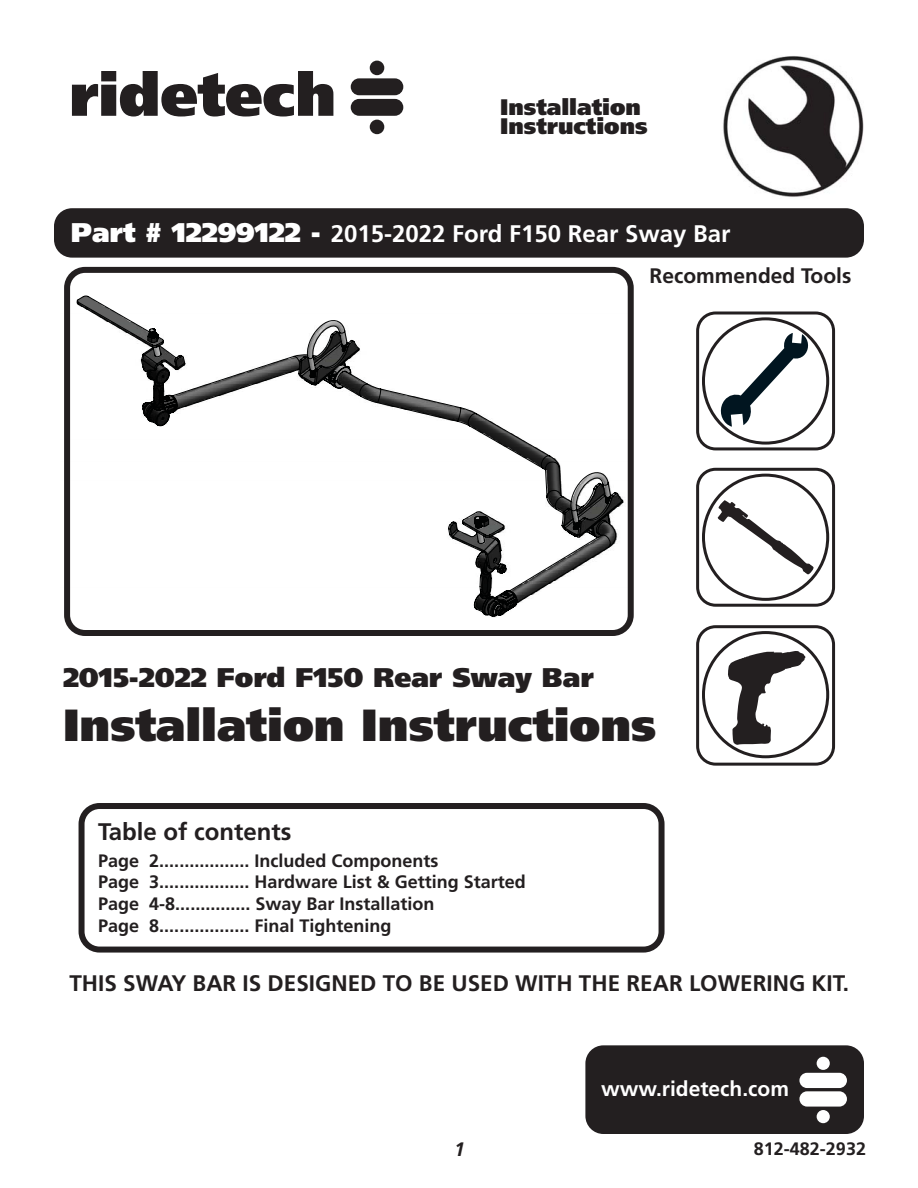
<style>
.page{position:relative;width:918px;height:1188px;background:#fff}
.page>*{position:absolute;margin:0;border:0;box-sizing:border-box;transform-origin:0 0}
.t1{font:900 45px "Frutiger LT Pro";color:#231f20}
.t2{font:900 27px "Frutiger LT Pro";color:#231f20}
.t3{font:700 24px "Frutiger LT Pro";color:#fff}
.t4{font:700 24px "Frutiger LT Pro";color:#231f20}
.t5{font:700 22.5px "Frutiger LT Pro";color:#231f20}
.t6{font:900 22.5px/19.5px "Frutiger LT Pro";color:#231f20}
.t7{font:700 21px "Frutiger LT Pro";color:#231f20}
.t8{font:700 21px "Frutiger LT Pro";color:#fff}
.t9{font:italic 700 19.5px "Frutiger LT Pro";color:#231f20}
.t10{font:700 18px/21.6px "Frutiger LT Pro";color:#231f20}
.s1{font-weight:900;font-size:27px}
</style>
<div class="page">
<img style="left:723px;top:56px;width:136px;height:141px">
<svg style="left:72px;top:71px;width:261px;height:46px"></svg>
<div style="left:351px;top:78px;width:52px;height:17px;background:#231f20;border-radius:8px"></div>
<div style="left:351px;top:99px;width:52px;height:17px;background:#231f20;border-radius:8px"></div>
<div style="left:370px;top:61px;width:14px;height:14px;background:#231f20;border-radius:50%"></div>
<div style="left:370px;top:120px;width:14px;height:14px;background:#231f20;border-radius:50%"></div>
<svg style="left:77px;top:296px;width:546px;height:322px"></svg>
<div style="left:696px;top:468px;width:139px;height:139px;border:3px solid #231f20;border-radius:18px"></div>
<svg style="left:718px;top:500px;width:96px;height:75px"></svg>
<div style="left:702px;top:474px;width:127px;height:127px;border:3px solid #231f20;border-radius:50%"></div>
<div style="left:585px;top:1045px;width:279px;height:89px;background:#231f20;border-radius:18px"></div>
<div style="left:799px;top:1073px;width:48px;height:15px;background:#fff;border-radius:8px"></div>
<div style="left:799px;top:1091px;width:48px;height:16px;background:#fff;border-radius:8px"></div>
<div style="left:817px;top:1057px;width:13px;height:13px;background:#fff;border-radius:50%"></div>
<div style="left:817px;top:1110px;width:13px;height:13px;background:#fff;border-radius:50%"></div>
<div style="left:696px;top:312px;width:139px;height:138px;border:3px solid #231f20;border-radius:18px"></div>
<div style="left:702px;top:317px;width:127px;height:128px;border:3px solid #231f20;border-radius:50%"></div>
<svg style="left:719px;top:333px;width:90px;height:94px"></svg>
<div style="left:79px;top:803px;width:586px;height:150px;border:6px solid #231f20;border-radius:18px"></div>
<div style="left:54px;top:208px;width:810px;height:50px;background:#231f20;border-radius:18px"></div>
<div style="left:64px;top:267px;width:570px;height:369px;border:6px solid #231f20;border-radius:18px"></div>
<div style="left:702px;top:631px;width:127px;height:127px;border:3px solid #231f20;border-radius:50%"></div>
<div style="left:696px;top:625px;width:139px;height:141px;border:3px solid #231f20;border-radius:18px"></div>
<svg style="left:728px;top:651px;width:77px;height:94px"></svg>
<p class="t6" style="left:500px;top:98px;width:149px">Installation<br>Instructions</p>
<h3 class="t3" style="left:71px;top:223px;width:661px"><span class="s1">Part # 12299122 -</span> 2015-2022 Ford F150 Rear Sway Bar</h3>
<p class="t7" style="left:650px;top:266px;width:203px">Recommended Tools</p>
<h2 class="t2" style="left:63px;top:666px;width:532px">2015-2022 Ford F150 Rear Sway Bar</h2>
<h1 class="t1" style="left:63px;top:706px;width:595px">Installation Instructions</h1>
<h3 class="t4" style="left:98px;top:822px;width:195px">Table of contents</h3>
<p class="t10" style="left:98px;top:851px;width:429px">Page 2.................. Included Components<br>Page 3.................. Hardware List &amp; Getting Started Page 4-8............... Sway Bar Installation<br>Page 8.................. Final Tightening</p>
<p class="t5" style="left:69px;top:974px;width:781px">THIS SWAY BAR IS DESIGNED TO BE USED WITH THE REAR LOWERING KIT.</p>
<p class="t8" style="left:601px;top:1080px;width:189px">www.ridetech.com</p>
<p class="t9" style="left:454px;top:1138px;width:12px">1</p>
<p class="t10" style="left:754px;top:1139px;width:114px">812-482-2932</p>
</div>
